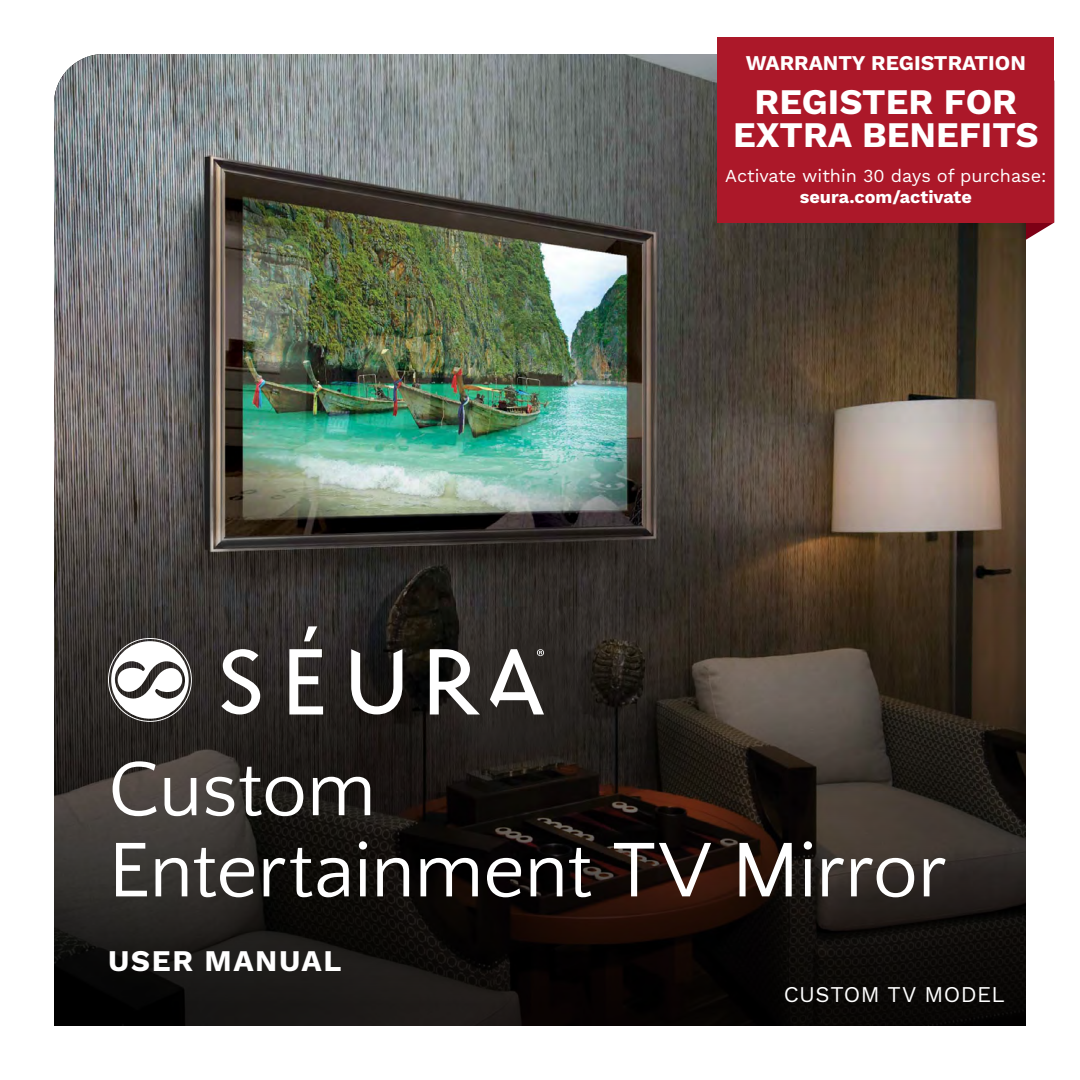
<style>
.page{position:relative;width:1080px;height:1080px;background:#fff}
.page>*{position:absolute;margin:0;border:0;box-sizing:border-box;transform-origin:0 0}
.t1{font:81px/81.3px "Quattrocento Sans";letter-spacing:-.01em;color:#fff}
.t2{font:700 36px/33px "Work Sans";color:#fff;text-align:center}
.t3{font:700 30px "Work Sans";letter-spacing:.055em;color:#fff}
.t4{font:22.2px "Work Sans";letter-spacing:.02em;color:#fff}
.t5{font:700 21px "Work Sans";color:#fff}
.t6{font:18px "Work Sans";color:#fff}
.t7{font:700 18px "Work Sans";color:#fff}
</style>
<div class="page">
<img style="left:54px;top:54px;width:972px;height:372px">
<svg style="left:54px;top:426px;width:972px;height:600px;background:#33302a"></svg>
<svg style="left:108px;top:638px;width:84px;height:84px"></svg>
<svg style="left:221px;top:649px;width:39px;height:65px"></svg>
<svg style="left:289px;top:649px;width:34px;height:65px"></svg>
<svg style="left:304px;top:626px;width:13px;height:15px"></svg>
<svg style="left:430px;top:649px;width:50px;height:65px"></svg>
<svg style="left:351px;top:649px;width:51px;height:65px"></svg>
<svg style="left:490px;top:649px;width:54px;height:65px"></svg>
<svg style="left:1026px;top:223px;width:28px;height:17px"></svg>
<div style="left:718px;top:37px;width:336px;height:186px;background:#ac1829"></div>
<p class="t5" style="left:746px;top:51px;width:282px">WARRANTY REGISTRATION</p>
<h2 class="t2" style="left:733px;top:87px;width:307px">REGISTER FOR<br>EXTRA BENEFITS</h2>
<p class="t6" style="left:725px;top:165px;width:323px">Activate within 30 days of purchase:</p>
<p class="t7" style="left:800px;top:187px;width:173px">seura.com/activate</p>
<h1 class="t1" style="left:108px;top:751px;width:840px">Custom<br>Entertainment TV Mirror</h1>
<h3 class="t3" style="left:108px;top:943px;width:235px">USER MANUAL</h3>
<p class="t4" style="left:784px;top:982px;width:223px">CUSTOM TV MODEL</p>
</div>
